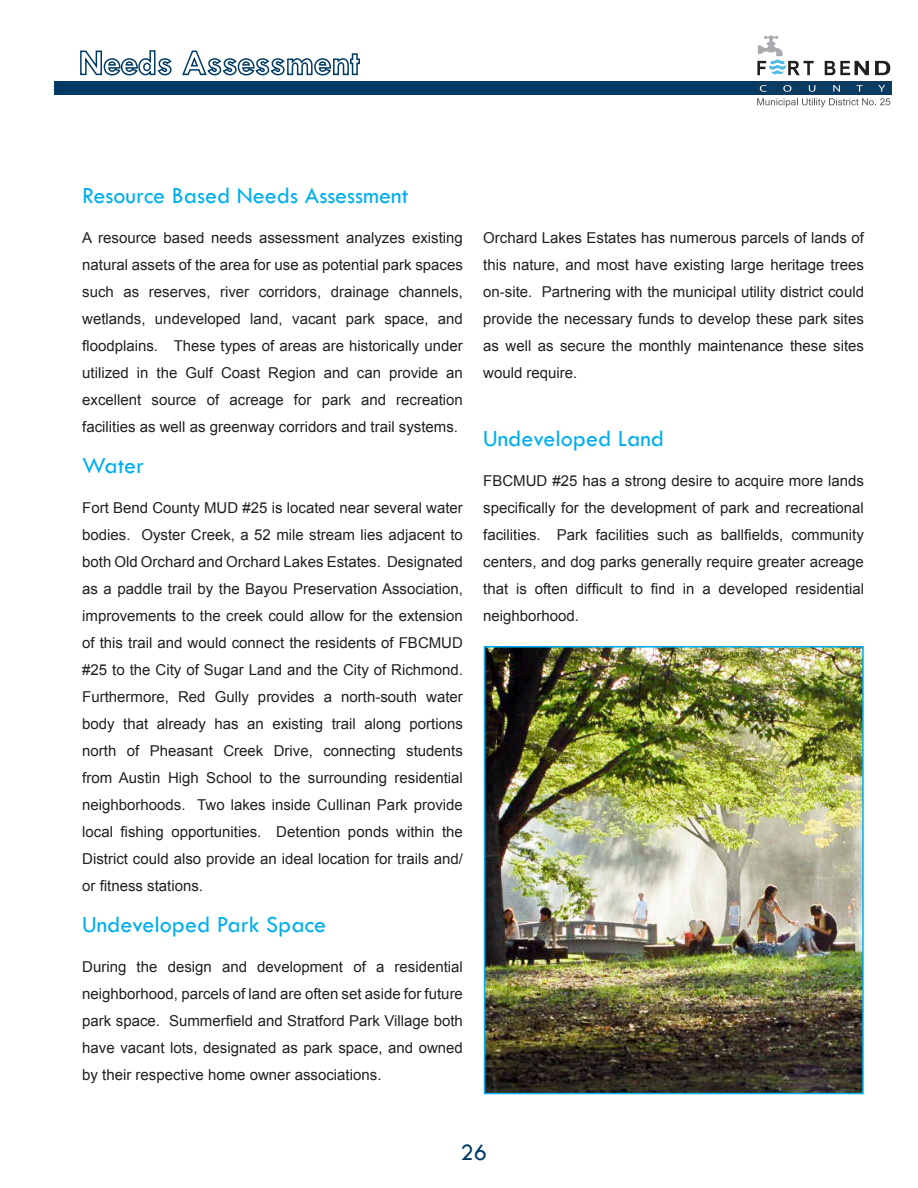
<style>
.page{position:relative;width:918px;height:1188px;background:#fff}
.page>*{position:absolute;margin:0;border:0;box-sizing:border-box;transform-origin:0 0}
.Head{font:24px "Tw Cen";color:#00aeef}
.t1{font:24px "Tw Cen";color:#003b65}
.Head-2{font:15px/27px "Arial";color:#231f20;text-align:justify}
</style>
<div class="page">
<div style="left:54px;top:81px;width:702px;height:14px;background:#003b65"></div>
<svg style="left:80px;top:50px;width:92px;height:26px"></svg>
<svg style="left:182px;top:50px;width:178px;height:26px"></svg>
<div style="left:756px;top:81px;width:135px;height:14px;background:#0c3b62"></div>
<svg style="left:825px;top:61px;width:44px;height:14px"></svg>
<svg style="left:875px;top:61px;width:15px;height:14px"></svg>
<svg style="left:760px;top:85px;width:7px;height:7px"></svg>
<svg style="left:783px;top:85px;width:8px;height:7px"></svg>
<svg style="left:809px;top:85px;width:6px;height:7px"></svg>
<svg style="left:833px;top:85px;width:7px;height:7px"></svg>
<svg style="left:856px;top:85px;width:7px;height:7px"></svg>
<svg style="left:878px;top:85px;width:7px;height:7px"></svg>
<svg style="left:757px;top:98px;width:133px;height:9px"></svg>
<svg style="left:757px;top:35px;width:57px;height:40px"></svg>
<img style="left:487px;top:649px;width:374px;height:442px">
<div style="left:484px;top:646px;width:380px;height:448px;border:2px solid #00aeef"></div>
<p class="Head" style="left:82px;top:180px;width:328px">Resource Based Needs Assessment</p>
<p class="Head-2" style="left:82px;top:224px;width:382px">A resource based needs assessment analyzes existing natural assets of the area for use as potential park spaces such as reserves, river corridors, drainage channels, wetlands, undeveloped land, vacant park space, and floodplains. These types of areas are historically under utilized in the Gulf Coast Region and can provide an excellent source of acreage for park and recreation facilities as well as greenway corridors and trail systems.</p>
<p class="Head" style="left:82px;top:450px;width:64px">Water</p>
<p class="Head-2" style="left:82px;top:494px;width:382px">Fort Bend County MUD #25 is located near several water bodies. Oyster Creek, a 52 mile stream lies adjacent to both Old Orchard and Orchard Lakes Estates. Designated as a paddle trail by the Bayou Preservation Association, improvements to the creek could allow for the extension of this trail and would connect the residents of FBCMUD #25 to the City of Sugar Land and the City of Richmond.<br>Furthermore, Red Gully provides a north-south water body that already has an existing trail along portions north of Pheasant Creek Drive, connecting students from Austin High School to the surrounding residential neighborhoods. Two lakes inside Cullinan Park provide local fishing opportunities. Detention ponds within the District could also provide an ideal location for trails and/ or fitness stations.</p>
<p class="Head" style="left:82px;top:909px;width:245px">Undeveloped Park Space</p>
<p class="Head-2" style="left:82px;top:953px;width:382px">During the design and development of a residential neighborhood, parcels of land are often set aside for future park space. Summerfield and Stratford Park Village both have vacant lots, designated as park space, and owned by their respective home owner associations.</p>
<p class="Head-2" style="left:483px;top:224px;width:382px">Orchard Lakes Estates has numerous parcels of lands of this nature, and most have existing large heritage trees on-site. Partnering with the municipal utility district could provide the necessary funds to develop these park sites as well as secure the monthly maintenance these sites would require.</p>
<p class="Head" style="left:483px;top:423px;width:182px">Undeveloped Land</p>
<p class="Head-2" style="left:483px;top:467px;width:382px">FBCMUD #25 has a strong desire to acquire more lands specifically for the development of park and recreational facilities. Park facilities such as ballfields, community centers, and dog parks generally require greater acreage that is often difficult to find in a developed residential neighborhood.</p>
<p class="t1" style="left:461px;top:1138px;width:28px">26</p>
</div>
